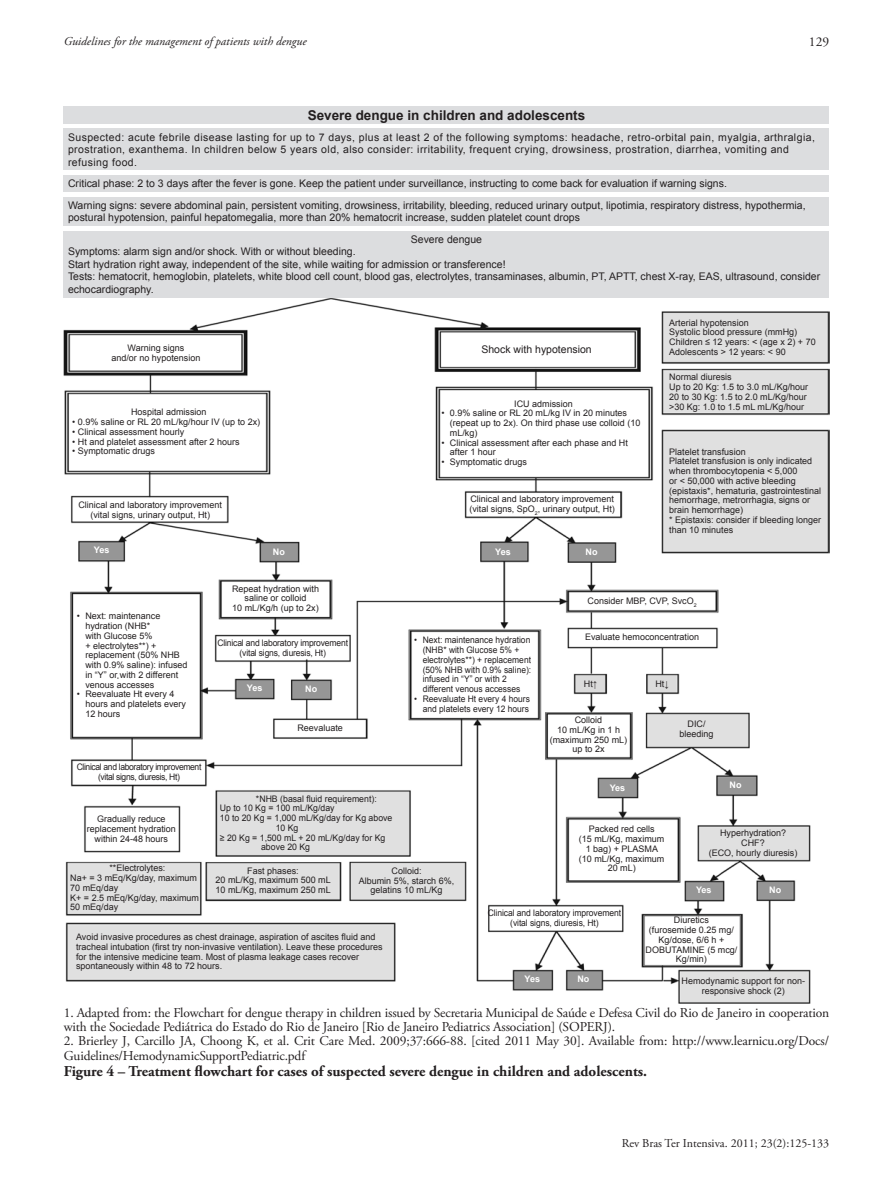
<style>
.page{position:relative;width:893px;height:1191px;background:#fff}
.page>*{position:absolute;margin:0;border:0;box-sizing:border-box;transform-origin:0 0}
.t1{font:700 15px "Adobe Garamond Pro";color:#231f20}
.t2{font:13.5px/14.2px "Adobe Garamond Pro";letter-spacing:-.01em;color:#231f20}
.t3{font:700 13.5px "Arial";color:#231f20}
.t4{font:italic 12px "Adobe Garamond Pro";color:#231f20}
.t5{font:12px "Adobe Garamond Pro";color:#231f20}
.t6{font:10.5px/12.6px "Arial";color:#231f20}
.t7{font:10.5px/12.6px "Arial";letter-spacing:.04em;color:#231f20}
.t8{font:9px/9.8px "Arial";color:#231f20;text-align:center}
.t9{font:9px/9.8px "Arial";color:#231f20;scale:.94 1}
.t10{font:9px/9.8px "Arial";color:#231f20;text-align:center;scale:.95 1}
.t11{font:9px/9.8px "Arial";letter-spacing:-.02em;color:#231f20;text-align:center;scale:.95 1}
.t12{font:9px/9.8px "Arial";letter-spacing:-.04em;color:#231f20;text-align:center;scale:.95 1}
.t13{font:700 9px "Arial";color:#fff}
</style>
<div class="page">
<img style="left:64px;top:298px;width:765px;height:705px">
<div style="left:64px;top:106px;width:765px;height:17px;background:#dcdddf"></div>
<div style="left:64px;top:129px;width:765px;height:41px;background:#dcdddf"></div>
<div style="left:64px;top:175px;width:765px;height:17px;background:#dcdddf"></div>
<div style="left:64px;top:197px;width:765px;height:29px;background:#dcdddf"></div>
<div style="left:64px;top:231px;width:765px;height:66px;background:#dcdddf"></div>
<h3 class="t4" style="left:64px;top:34px;width:244px">Guidelines for the management of patients with dengue</h3>
<h2 class="t2" style="left:809px;top:35px;width:22px">129</h2>
<h2 class="t3" style="left:308px;top:106px;width:279px">Severe dengue in children and adolescents</h2>
<p class="t7" style="left:68px;top:131px;width:748px">Suspected: acute febrile disease lasting for up to 7 days, plus at least 2 of the following symptoms: headache, retro-orbital pain, myalgia, arthralgia, prostration, exanthema. In children below 5 years old, also consider: irritability, frequent crying, drowsiness, prostration, diarrhea, vomiting and refusing food.</p>
<p class="t6" style="left:68px;top:173px;width:739px;line-height:21.3px">Critical phase: 2 to 3 days after the fever is gone. Keep the patient under surveillance, instructing to come back for evaluation if warning signs.<br>Warning signs: severe abdominal pain, persistent vomiting, drowsiness, irritability, bleeding, reduced urinary output, lipotimia, respiratory distress, hypothermia,</p>
<p class="t6" style="left:411px;top:207px;width:171px;line-height:21.3px;text-indent:-343px">postural hypotension, painful hepatomegalia, more than 20% hematocrit increase, sudden platelet count drops<br>Severe dengue</p>
<p class="t6" style="left:68px;top:245px;width:754px">Symptoms: alarm sign and/or shock. With or without bleeding.<br>Start hydration right away, independent of the site, while waiting for admission or transference!<br>Tests: hematocrit, hemoglobin, platelets, white blood cell count, blood gas, electrolytes, transaminases, albumin, PT, APTT, chest X-ray, EAS, ultrasound, consider echocardiography.</p>
<p class="t8" style="left:111px;top:343px;width:91px">Warning signs<br>and/or no hypotension</p>
<p class="t6" style="left:481px;top:343px;width:112px">Shock with hypotension</p>
<p class="t8" style="left:131px;top:407px;width:77px">Hospital admission</p>
<p class="t8" style="left:72px;top:417px;width:189px">• 0.9% saline or RL 20 mL/kg/hour IV (up to 2x)</p>
<p class="t8" style="left:72px;top:427px;width:114px">• Clinical assessment hourly</p>
<p class="t8" style="left:72px;top:437px;width:169px">• Ht and platelet assessment after 2 hours</p>
<p class="t8" style="left:72px;top:446px;width:84px">• Symptomatic drugs</p>
<p class="t8" style="left:78px;top:500px;width:145px">Clinical and laboratory improvement (vital signs, urinary output, Ht)</p>
<p class="t13" style="left:94px;top:544px;width:17px">Yes</p>
<p class="t13" style="left:273px;top:546px;width:13px">No</p>
<p class="t8" style="left:514px;top:399px;width:60px">ICU admission</p>
<p class="t8" style="left:450px;top:408px;width:192px;text-align:left;text-indent:-9px">• 0.9% saline or RL 20 mL/kg IV in 20 minutes (repeat up to 2x). On third phase use colloid (10 mL/kg)</p>
<p class="t8" style="left:450px;top:438px;width:180px;text-align:left;text-indent:-9px">• Clinical assessment after each phase and Ht after 1 hour</p>
<p class="t8" style="left:441px;top:457px;width:87px">• Symptomatic drugs</p>
<p class="t8" style="left:469px;top:494px;width:147px;text-align:left">Clinical and laboratory improvement (vital signs, SpO<sub>2</sub>, urinary output, Ht)</p>
<p class="t13" style="left:495px;top:545px;width:17px">Yes</p>
<p class="t13" style="left:585px;top:545px;width:13px">No</p>
<p class="t8" style="left:669px;top:317px;width:148px;text-align:left">Arterial hypotension<br>Systolic blood pressure (mmHg)<br>Children ≤ 12 years: &lt; (age x 2) + 70<br>Adolescents &gt; 12 years: &lt; 90</p>
<p class="t8" style="left:669px;top:372px;width:141px;text-align:left">Normal diuresis<br>Up to 20 Kg: 1.5 to 3.0 mL/Kg/hour<br>20 to 30 Kg: 1.5 to 2.0 mL/Kg/hour &gt;30 Kg: 1.0 to 1.5 mL mL/Kg/hour</p>
<p class="t8" style="left:669px;top:447px;width:154px;text-align:left">Platelet transfusion<br>Platelet transfusion is only indicated when thrombocytopenia &lt; 5,000<br>or &lt; 50,000 with active bleeding (epistaxis*, hematuria, gastrointestinal hemorrhage, metrorrhagia, signs or brain hemorrhage)<br>* Epistaxis: consider if bleeding longer than 10 minutes</p>
<p class="t8" style="left:232px;top:583px;width:89px">Repeat hydration with saline or colloid<br>10 mL/Kg/h (up to 2x)</p>
<p class="t11" style="left:217px;top:638px;width:139px">Clinical and laboratory improvement (vital signs, diuresis, Ht)</p>
<p class="t13" style="left:247px;top:682px;width:17px">Yes</p>
<p class="t13" style="left:305px;top:682px;width:13px">No</p>
<p class="t8" style="left:297px;top:722px;width:47px">Reevaluate</p>
<p class="t8" style="left:587px;top:596px;width:111px">Consider MBP, CVP, SvcO<sub>2</sub></p>
<p class="t8" style="left:585px;top:632px;width:116px">Evaluate hemoconcentration</p>
<p class="t8" style="left:85px;top:611px;width:104px;text-align:left;text-indent:-9px">• Next: maintenance hydration (NHB*<br>with Glucose 5%<br>+ electrolytes**) + replacement (50% NHB with 0.9% saline): infused in “Y” or with 2 different venous accesses</p>
<p class="t8" style="left:85px;top:689px;width:102px;text-align:left;text-indent:-9px">• Reevaluate Ht every 4 hours and platelets every<br>12 hours</p>
<p class="t9" style="left:423px;top:635px;width:117px;text-indent:-9px">• Next: maintenance hydration (NHB* with Glucose 5% + electrolytes**) + replacement (50% NHB with 0.9% saline): infused in “Y” or with 2 different venous accesses</p>
<p class="t9" style="left:414px;top:694px;width:125px;text-align:right">• Reevaluate Ht every 4 hours and platelets every 12 hours</p>
<p class="t8" style="left:655px;top:679px;width:15px">Ht↓</p>
<p class="t8" style="left:584px;top:679px;width:15px">Ht↑</p>
<p class="t8" style="left:550px;top:715px;width:79px">Colloid<br>10 mL/Kg in 1 h (maximum 250 mL) up to 2x</p>
<p class="t8" style="left:679px;top:719px;width:36px">DIC/ bleeding</p>
<p class="t13" style="left:610px;top:781px;width:17px">Yes</p>
<p class="t13" style="left:730px;top:779px;width:13px">No</p>
<p class="t8" style="left:579px;top:824px;width:87px">Packed red cells<br>(15 mL/Kg, maximum<br>1 bag) + PLASMA (10 mL/Kg, maximum<br>20 mL)</p>
<p class="t8" style="left:709px;top:828px;width:90px">Hyperhydration?<br>CHF?<br>(ECO, hourly diuresis)</p>
<p class="t13" style="left:696px;top:884px;width:17px">Yes</p>
<p class="t13" style="left:769px;top:884px;width:13px">No</p>
<p class="t10" style="left:488px;top:908px;width:142px">Clinical and laboratory improvement (vital signs, diuresis, Ht)</p>
<p class="t8" style="left:645px;top:915px;width:93px">Diuretics<br>(furosemide 0.25 mg/<br>Kg/dose, 6/6 h +<br>DOBUTAMINE (5 mcg/<br>Kg/min)</p>
<p class="t13" style="left:525px;top:973px;width:17px">Yes</p>
<p class="t13" style="left:577px;top:973px;width:13px">No</p>
<p class="t8" style="left:681px;top:976px;width:125px">Hemodynamic support for non&shy;responsive shock (2)</p>
<p class="t12" style="left:77px;top:762px;width:133px">Clinical and laboratory improvement (vital signs, diuresis, Ht)</p>
<p class="t8" style="left:87px;top:814px;width:91px">Gradually reduce replacement hydration within 24-48 hours</p>
<p class="t8" style="left:70px;top:863px;width:130px;text-align:left;text-indent:39px">**Electrolytes:<br>Na+ = 3 mEq/Kg/day, maximum<br>70 mEq/day<br>K+ = 2.5 mEq/Kg/day, maximum<br>50 mEq/day</p>
<p class="t8" style="left:76px;top:932px;width:308px;text-align:left">Avoid invasive procedures as chest drainage, aspiration of ascites fluid and tracheal intubation (first try non-invasive ventilation). Leave these procedures for the intensive medicine team. Most of plasma leakage cases recover spontaneously within 48 to 72 hours.</p>
<p class="t8" style="left:256px;top:793px;width:122px">*NHB (basal fluid requirement):</p>
<p class="t8" style="left:220px;top:803px;width:116px">Up to 10 Kg = 100 mL/Kg/day</p>
<p class="t8" style="left:220px;top:813px;width:174px">10 to 20 Kg = 1,000 mL/Kg/day for Kg above</p>
<p class="t8" style="left:276px;top:823px;width:24px">10 Kg</p>
<p class="t8" style="left:220px;top:832px;width:167px">≥ 20 Kg = 1,500 mL + 20 mL/Kg/day for Kg</p>
<p class="t8" style="left:261px;top:842px;width:51px">above 20 Kg</p>
<p class="t8" style="left:216px;top:865px;width:117px">Fast phases:<br>20 mL/Kg, maximum 500 mL<br>10 mL/Kg, maximum 250 mL</p>
<p class="t8" style="left:359px;top:866px;width:97px">Colloid:<br>Albumin 5%, starch 6%, gelatins 10 mL/Kg</p>
<p class="t2" style="left:64px;top:1006px;width:767px">1. Adapted from: the Flowchart for dengue therapy in children issued by Secretaria Municipal de Saúde e Defesa Civil do Rio de Janeiro in cooperation with the Sociedade Pediátrica do Estado do Rio de Janeiro [Rio de Janeiro Pediatrics Association] (SOPERJ).</p>
<h2 class="t2" style="left:64px;top:1034px;width:767px">2. Brierley J, Carcillo JA, Choong K, et al. Crit Care Med. 2009;37:666-88. [cited 2011 May 30]. Available from: http://www.learnicu.org/Docs/<br>Guidelines/HemodynamicSupportPediatric.pdf</h2>
<h1 class="t1" style="left:64px;top:1062px;width:585px">Figure 4 – Treatment flowchart for cases of suspected severe dengue in children and adolescents.</h1>
<h3 class="t5" style="left:622px;top:1135px;width:209px">Rev Bras Ter Intensiva. 2011; 23(2):125-133</h3>
</div>
